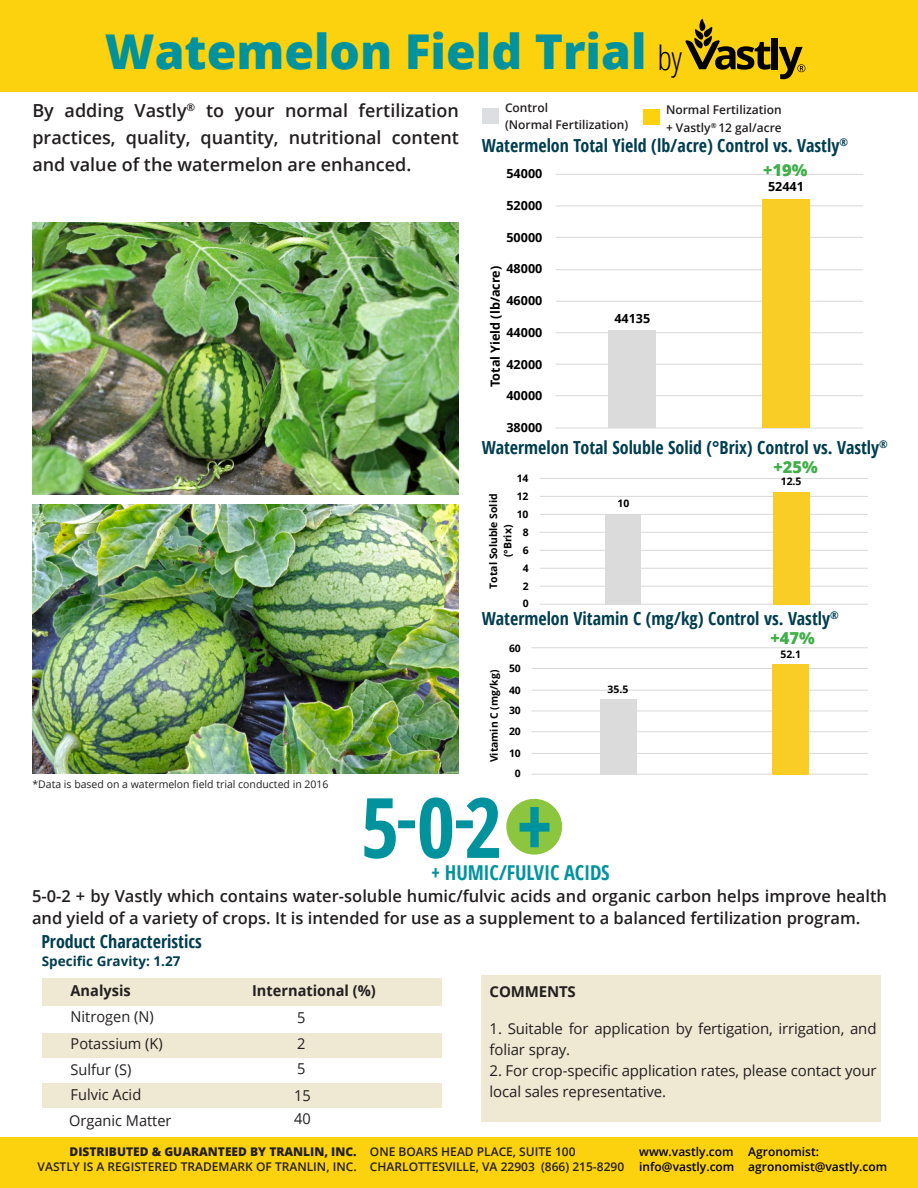
<style>
.page{position:relative;width:918px;height:1188px;background:#fff}
.page>*{position:absolute;margin:0;border:0;box-sizing:border-box;transform-origin:0 0}
.t1{font:700 condensed 83.4px "Open Sans";color:#00939e}
.t2{font:800 48px "Open Sans";color:#00939e}
.t3{font:300 condensed 33.3px "Open Sans";color:#000}
.t4{font:700 condensed 20.55px "Open Sans";letter-spacing:-.01em;color:#00939e}
.t5{font:700 condensed 18px "Open Sans";color:#003e4f}
.t6{font:600 18px/27px "Open Sans";color:#231f20;text-align:justify}
.t7{font:600 16.5px/22.5px "Open Sans";color:#231f20}
.t8{font:800 16.5px "Open Sans";color:#40ae49}
.t9{font:15px/21px "Open Sans";letter-spacing:-.01em;color:#231f20}
.t10{font:700 15px "Open Sans";color:#231f20}
.t11{font:700 13.5px "Open Sans";color:#003e4f}
.t12{font:700 12.6px "Open Sans";color:#000}
.t13{font:600 12px/15px "Open Sans";color:#231f20;text-align:right}
.t14{font:600 12px "Open Sans";color:#000}
.t15{font:10.5px "Open Sans";color:#231f20}
.t16{font:700 10.35px/14.2px "Open Sans";color:#000;text-align:center}
.s1{font-size:87px}
.s2{font-weight:800}
</style>
<div class="page">
<div style="left:0;top:0;width:918px;height:91px;background:#fcd10d"></div>
<div style="left:772px;top:38px;width:6px;height:31px;background:#000"></div>
<svg style="left:685px;top:19px;width:85px;height:51px"></svg>
<svg style="left:779px;top:47px;width:26px;height:32px"></svg>
<div style="left:643px;top:109px;width:17px;height:16px;background:#fcd10d"></div>
<div style="left:482px;top:108px;width:17px;height:15px;background:#dddee2"></div>
<div style="left:482px;top:975px;width:399px;height:147px;background:#efe8d3"></div>
<div style="left:42px;top:978px;width:400px;height:151px;background:#efe8d3"></div>
<div style="left:42px;top:1006px;width:402px;height:26px;background:#fff"></div>
<div style="left:42px;top:1058px;width:402px;height:25px;background:#fff"></div>
<div style="left:42px;top:1108px;width:402px;height:25px;background:#fff"></div>
<div style="left:506px;top:799px;width:56px;height:56px;background:#8bc63e;border-radius:50%"></div>
<div style="left:398px;top:820px;width:17px;height:8px;background:#00939e"></div>
<div style="left:456px;top:820px;width:17px;height:8px;background:#00939e"></div>
<div style="left:0;top:1138px;width:918px;height:50px;background:#fcd10d"></div>
<img style="left:32px;top:222px;width:427px;height:273px">
<img style="left:32px;top:505px;width:427px;height:268px">
<svg style="left:555px;top:174px;width:308px;height:255px"></svg>
<svg style="left:539px;top:478px;width:328px;height:127px"></svg>
<svg style="left:531px;top:647px;width:336px;height:128px"></svg>
<p class="t2" style="left:105px;top:15px;width:543px">Watemelon Field Trial</p>
<p class="t3" style="left:657px;top:35px;width:26px">by</p>
<p class="t6" style="left:32px;top:97px;width:428px">By adding Vastly<sup>®</sup> to your normal fertilization practices, quality, quantity, nutritional content and value of the watermelon are enhanced.</p>
<p class="t15" style="left:32px;top:777px;width:298px">*Data is based on a watermelon field trial conducted in 2016</p>
<p class="t13" style="left:505px;top:100px;width:45px">Control</p>
<p class="t13" style="left:505px;top:117px;width:125px">(Normal Fertilization)</p>
<p class="t13" style="left:666px;top:102px;width:117px">Normal Fertilization</p>
<p class="t13" style="left:666px;top:120px;width:117px">+ Vastly<sup>®</sup> 12 gal/acre</p>
<p class="t5" style="left:482px;top:132px;width:368px">Watermelon Total Yield (lb/acre) Control vs. Vastly<sup>®</sup></p>
<p class="t12" style="left:506px;top:165px;width:37px">54000</p>
<p class="t12" style="left:506px;top:197px;width:37px">52000</p>
<p class="t12" style="left:506px;top:228px;width:37px">50000</p>
<p class="t12" style="left:506px;top:260px;width:37px">48000</p>
<p class="t12" style="left:486px;top:387px;width:123px;rotate:-90deg">Total Yield (lb/acre)</p>
<p class="t12" style="left:506px;top:292px;width:37px">46000</p>
<p class="t12" style="left:506px;top:323px;width:37px">44000</p>
<p class="t12" style="left:506px;top:355px;width:37px">42000</p>
<p class="t12" style="left:506px;top:387px;width:37px">40000</p>
<p class="t12" style="left:506px;top:418px;width:37px">38000</p>
<p class="t12" style="left:614px;top:309px;width:37px">44135</p>
<p class="t8" style="left:763px;top:158px;width:46px">+19%</p>
<p class="t12" style="left:768px;top:178px;width:37px">52441</p>
<p class="t5" style="left:482px;top:435px;width:408px">Watermelon Total Soluble Solid (°Brix) Control vs. Vastly<sup>®</sup></p>
<p class="t16" style="left:517px;top:471px;width:13px">14</p>
<p class="t16" style="left:517px;top:489px;width:13px">12</p>
<p class="t16" style="left:486px;top:589px;width:96px;rotate:-90deg">Total Soluble Solid (°Brix)</p>
<p class="t16" style="left:517px;top:507px;width:13px">10</p>
<p class="t16" style="left:523px;top:525px;width:7px">8</p>
<p class="t16" style="left:523px;top:542px;width:7px">6</p>
<p class="t16" style="left:523px;top:560px;width:7px">4</p>
<p class="t16" style="left:523px;top:578px;width:7px">2</p>
<p class="t16" style="left:523px;top:596px;width:7px">0</p>
<p class="t16" style="left:618px;top:496px;width:13px">10</p>
<p class="t8" style="left:773px;top:454px;width:46px">+25%</p>
<p class="t16" style="left:781px;top:473px;width:22px">12.5</p>
<p class="t5" style="left:482px;top:606px;width:358px">Watermelon Vitamin C (mg/kg) Control vs. Vastly<sup>®</sup></p>
<p class="t16" style="left:487px;top:762px;width:94px;rotate:-90deg">Vitamin C (mg/kg)</p>
<p class="t16" style="left:509px;top:640px;width:13px">60</p>
<p class="t16" style="left:509px;top:661px;width:13px">50</p>
<p class="t16" style="left:509px;top:682px;width:13px">40</p>
<p class="t16" style="left:509px;top:703px;width:13px">30</p>
<p class="t16" style="left:509px;top:724px;width:13px">20</p>
<p class="t16" style="left:509px;top:746px;width:13px">10</p>
<p class="t16" style="left:515px;top:766px;width:7px">0</p>
<p class="t16" style="left:608px;top:681px;width:22px">35.5</p>
<p class="t8" style="left:770px;top:626px;width:46px">+47%</p>
<p class="t16" style="left:780px;top:647px;width:22px">52.1</p>
<p class="t1" style="left:361px;top:769px;width:195px">5 0 2 <span class="s1">+</span></p>
<p class="t4" style="left:431px;top:858px;width:180px">+ HUMIC/FULVIC ACIDS</p>
<p class="t7" style="left:32px;top:884px;width:857px">5-0-2 + by Vastly which contains water-soluble humic/fulvic acids and organic carbon helps improve health and yield of a variety of crops. It is intended for use as a supplement to a balanced fertilization program.</p>
<p class="t5" style="left:41px;top:929px;width:162px">Product Characteristics</p>
<p class="t11" style="left:42px;top:952px;width:140px">Specific Gravity: 1.27</p>
<p class="t10" style="left:71px;top:980px;width:62px">Analysis</p>
<p class="t10" style="left:252px;top:980px;width:125px">International (%)</p>
<p class="t9" style="left:71px;top:1006px;width:85px">Nitrogen (N)</p>
<p class="t9" style="left:71px;top:1033px;width:94px">Potassium (K)</p>
<p class="t9" style="left:71px;top:1058px;width:62px">Sulfur (S)</p>
<p class="t9" style="left:71px;top:1084px;width:72px">Fulvic Acid</p>
<p class="t9" style="left:297px;top:1007px;width:10px">5</p>
<p class="t9" style="left:297px;top:1032px;width:10px">2</p>
<p class="t9" style="left:297px;top:1058px;width:10px">5</p>
<p class="t9" style="left:294px;top:1085px;width:18px">15</p>
<p class="t9" style="left:69px;top:1110px;width:104px">Organic Matter</p>
<p class="t9" style="left:294px;top:1108px;width:18px">40</p>
<p class="t10" style="left:490px;top:981px;width:88px">COMMENTS</p>
<p class="t9" style="left:490px;top:1018px;width:388px">1. Suitable for application by fertigation, irrigation, and foliar spray.</p>
<p class="t9" style="left:490px;top:1060px;width:388px">2. For crop-specific application rates, please contact your local sales representative.</p>
<p class="t13" style="left:38px;top:1144px;width:321px"><span class="s2">DISTRIBUTED &amp; GUARANTEED BY TRANLIN, INC.<br></span>VASTLY IS A REGISTERED TRADEMARK OF TRANLIN, INC.</p>
<p class="t13" style="left:370px;top:1144px;width:207px">ONE BOARS HEAD PLACE, SUITE 100</p>
<p class="t13" style="left:370px;top:1159px;width:256px">CHARLOTTESVILLE, VA 22903 (866) 215-8290</p>
<p class="t14" style="left:639px;top:1144px;width:96px">www.vastly.com</p>
<p class="t14" style="left:639px;top:1158px;width:97px">info@vastly.com</p>
<p class="t14" style="left:748px;top:1144px;width:72px">Agronomist:</p>
<p class="t14" style="left:748px;top:1158px;width:141px">agronomist@vastly.com</p>
</div>
